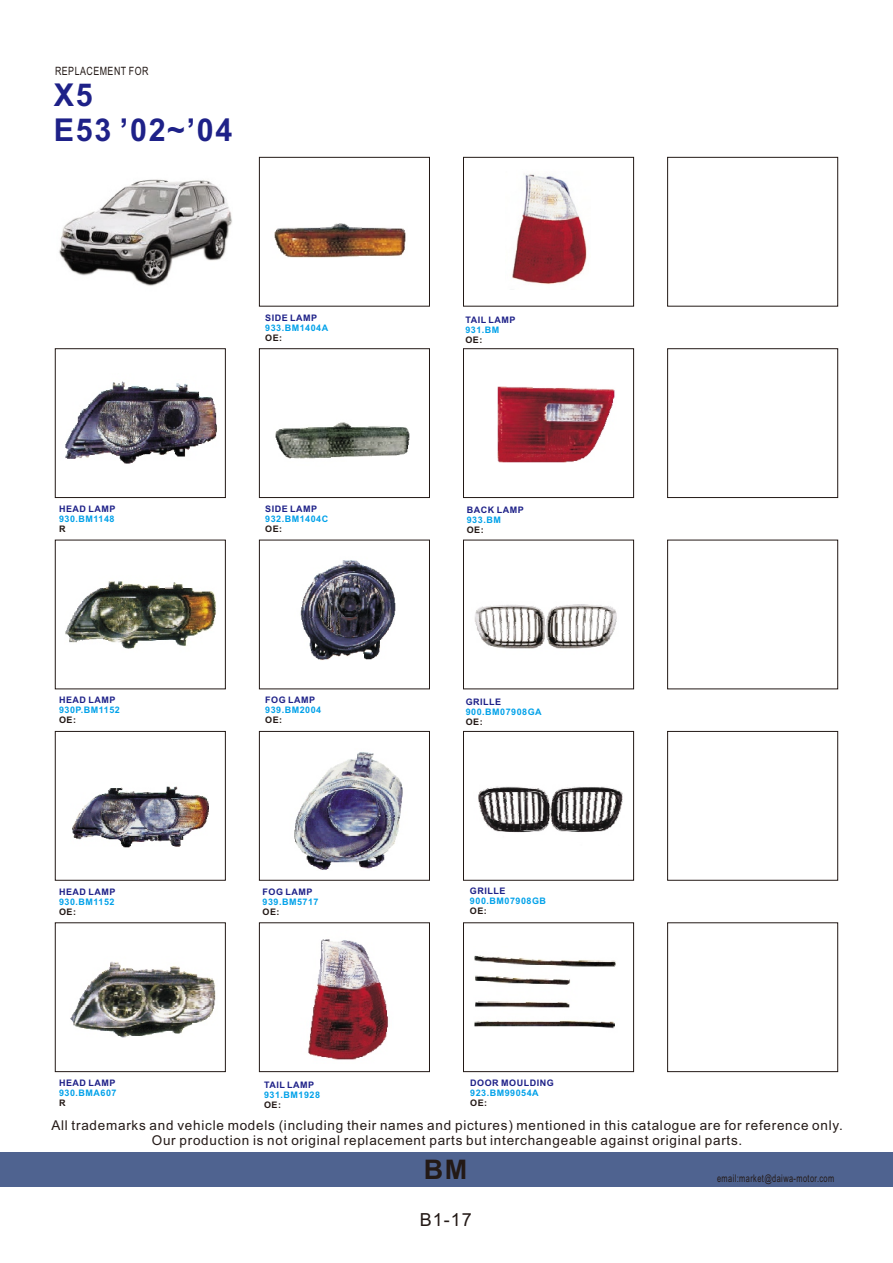
<style>
.page{position:relative;width:893px;height:1263px;background:#fff}
.page>*{position:absolute;margin:0;border:0;box-sizing:border-box;transform-origin:0 0}
.t1{font:700 31.5px/35.2px "Arial";letter-spacing:.055em;color:#1e2188}
.t2{font:700 27px "Arial";color:#231916}
.t3{font:18px "Arial";color:#231916}
.t4{font:13.5px/15.1px "Arial";letter-spacing:.055em;color:#231916;text-align:center}
.t5{font:11.4px "Arial";letter-spacing:.055em;color:#231916;scale:.77 1}
.t6{font:10.5px "Arial";letter-spacing:.055em;color:#231916;scale:.7 1}
.t7{font:700 9px "Arial";letter-spacing:.055em;color:#00a1e9}
.t8{font:700 9px "Arial";letter-spacing:.055em;color:#1e2188}
.t9{font:700 9px "Arial";letter-spacing:.055em;color:#231916}
</style>
<div class="page">
<div style="left:0;top:1152px;width:892px;height:34px;background:#4f6390"></div>
<div style="left:259px;top:157px;width:171px;height:150px;border:1px solid #231916"></div>
<div style="left:463px;top:157px;width:171px;height:150px;border:1px solid #231916"></div>
<div style="left:667px;top:157px;width:171px;height:150px;border:1px solid #231916"></div>
<div style="left:55px;top:348px;width:171px;height:150px;border:1px solid #231916"></div>
<div style="left:259px;top:348px;width:171px;height:150px;border:1px solid #231916"></div>
<div style="left:463px;top:348px;width:171px;height:150px;border:1px solid #231916"></div>
<div style="left:667px;top:348px;width:171px;height:150px;border:1px solid #231916"></div>
<div style="left:55px;top:540px;width:171px;height:149px;border:1px solid #231916"></div>
<div style="left:259px;top:540px;width:171px;height:149px;border:1px solid #231916"></div>
<div style="left:463px;top:540px;width:171px;height:149px;border:1px solid #231916"></div>
<div style="left:667px;top:540px;width:171px;height:149px;border:1px solid #231916"></div>
<div style="left:55px;top:731px;width:171px;height:150px;border:1px solid #231916"></div>
<div style="left:259px;top:731px;width:171px;height:150px;border:1px solid #231916"></div>
<div style="left:463px;top:731px;width:171px;height:150px;border:1px solid #231916"></div>
<div style="left:667px;top:731px;width:171px;height:150px;border:1px solid #231916"></div>
<div style="left:55px;top:922px;width:171px;height:150px;border:1px solid #231916"></div>
<div style="left:259px;top:922px;width:171px;height:150px;border:1px solid #231916"></div>
<div style="left:463px;top:922px;width:171px;height:150px;border:1px solid #231916"></div>
<div style="left:667px;top:922px;width:171px;height:150px;border:1px solid #231916"></div>
<img style="left:59px;top:179px;width:173px;height:107px">
<img style="left:65px;top:381px;width:152px;height:83px">
<img style="left:274px;top:223px;width:132px;height:35px">
<img style="left:275px;top:422px;width:134px;height:37px">
<img style="left:65px;top:581px;width:151px;height:68px">
<img style="left:300px;top:560px;width:96px;height:100px">
<img style="left:294px;top:752px;width:109px;height:118px">
<img style="left:72px;top:786px;width:136px;height:62px">
<img style="left:308px;top:939px;width:80px;height:121px">
<img style="left:70px;top:961px;width:146px;height:77px">
<img style="left:512px;top:174px;width:75px;height:111px">
<img style="left:497px;top:386px;width:118px;height:77px">
<img style="left:474px;top:604px;width:143px;height:45px">
<img style="left:478px;top:786px;width:145px;height:47px">
<img style="left:474px;top:955px;width:142px;height:74px">
<p class="t5" style="left:55px;top:66px;width:123px">REPLACEMENT FOR</p>
<h1 class="t1" style="left:54px;top:80px;width:180px">X5<br>E53 ’02~’04</h1>
<p class="t8" style="left:265px;top:314px;width:53px">SIDE LAMP</p>
<p class="t7" style="left:265px;top:324px;width:65px">933.BM1404A</p>
<p class="t9" style="left:265px;top:334px;width:18px">OE:</p>
<p class="t8" style="left:465px;top:316px;width:52px">TAIL LAMP</p>
<p class="t7" style="left:465px;top:326px;width:36px">931.BM</p>
<p class="t9" style="left:465px;top:336px;width:19px">OE:</p>
<p class="t8" style="left:59px;top:505px;width:58px">HEAD LAMP</p>
<p class="t7" style="left:59px;top:515px;width:57px">930.BM1148</p>
<p class="t9" style="left:59px;top:525px;width:8px">R</p>
<p class="t8" style="left:265px;top:505px;width:53px">SIDE LAMP</p>
<p class="t7" style="left:265px;top:515px;width:65px">932.BM1404C</p>
<p class="t9" style="left:265px;top:525px;width:18px">OE:</p>
<p class="t8" style="left:467px;top:506px;width:58px">BACK LAMP</p>
<p class="t7" style="left:467px;top:516px;width:36px">933.BM</p>
<p class="t9" style="left:467px;top:526px;width:19px">OE:</p>
<p class="t8" style="left:59px;top:697px;width:58px">HEAD LAMP</p>
<p class="t7" style="left:59px;top:707px;width:62px">930P.BM1152</p>
<p class="t9" style="left:59px;top:717px;width:18px">OE:</p>
<p class="t8" style="left:265px;top:697px;width:51px">FOG LAMP</p>
<p class="t7" style="left:265px;top:707px;width:58px">939.BM2004</p>
<p class="t9" style="left:265px;top:717px;width:18px">OE:</p>
<p class="t8" style="left:466px;top:698px;width:37px">GRILLE</p>
<p class="t7" style="left:466px;top:709px;width:78px">900.BM07908GA</p>
<p class="t9" style="left:466px;top:719px;width:18px">OE:</p>
<p class="t8" style="left:59px;top:888px;width:58px">HEAD LAMP</p>
<p class="t7" style="left:59px;top:898px;width:57px">930.BM1152</p>
<p class="t9" style="left:59px;top:908px;width:18px">OE:</p>
<p class="t8" style="left:263px;top:888px;width:51px">FOG LAMP</p>
<p class="t7" style="left:263px;top:898px;width:58px">939.BM5717</p>
<p class="t9" style="left:263px;top:909px;width:18px">OE:</p>
<p class="t8" style="left:470px;top:887px;width:37px">GRILLE</p>
<p class="t7" style="left:470px;top:897px;width:78px">900.BM07908GB</p>
<p class="t9" style="left:470px;top:907px;width:18px">OE:</p>
<p class="t8" style="left:59px;top:1079px;width:58px">HEAD LAMP</p>
<p class="t7" style="left:59px;top:1089px;width:59px">930.BMA607</p>
<p class="t9" style="left:59px;top:1099px;width:8px">R</p>
<p class="t8" style="left:264px;top:1081px;width:52px">TAIL LAMP</p>
<p class="t7" style="left:264px;top:1091px;width:58px">931.BM1928</p>
<p class="t9" style="left:264px;top:1101px;width:19px">OE:</p>
<p class="t8" style="left:470px;top:1080px;width:85px">DOOR MOULDING</p>
<p class="t7" style="left:470px;top:1090px;width:70px">923.BM99054A</p>
<p class="t9" style="left:470px;top:1100px;width:18px">OE:</p>
<p class="t4" style="left:51px;top:1119px;width:793px">All trademarks and vehicle models (including their names and pictures) mentioned in this catalogue are for reference only.<br>Our production is not original replacement parts but interchangeable against original parts.</p>
<h2 class="t2" style="left:424px;top:1159px;width:45px">BM</h2>
<h3 class="t3" style="left:420px;top:1213px;width:54px">B1-17</h3>
<p class="t6" style="left:717px;top:1175px;width:169px">email:market@daiwa-motor.com</p>
</div>
